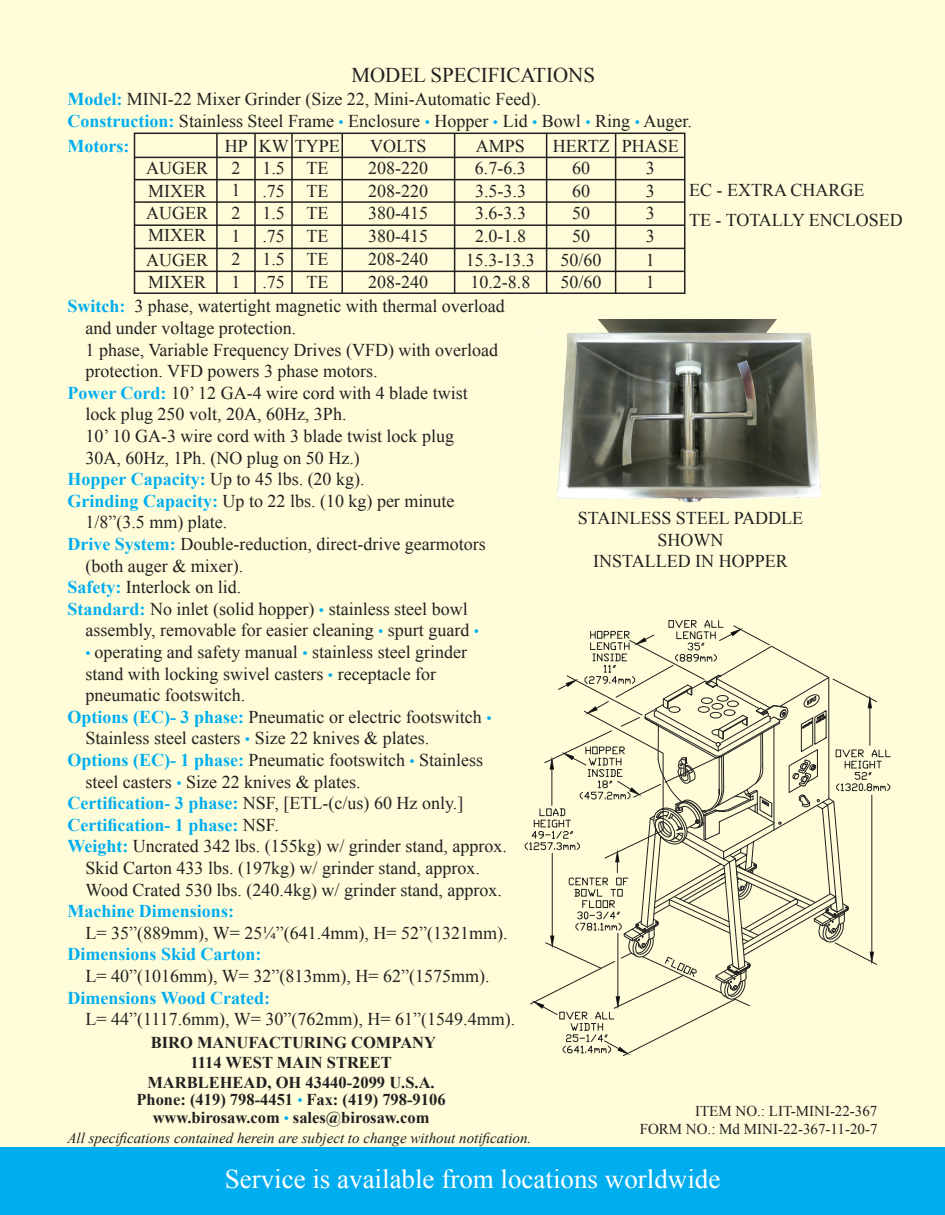
<style>
.page{position:relative;width:945px;height:1215px;background:#fffcda}
.page>*{position:absolute;margin:0;border:0;box-sizing:border-box;transform-origin:0 0}
.t1{font:27px "Times New Roman";color:#fff}
.t2{font:21px "Times New Roman";color:#231f20}
.t3{font:18px/21.6px "Times New Roman";color:#231f20}
.t4{font:700 18px "Times New Roman";color:#00aeef}
.t5{font:700 16.5px/19.8px "Times New Roman";color:#231f20;text-align:center}
.t6{font:italic 15px "Times New Roman";color:#231f20}
.t7{font:15px "Times New Roman";color:#231f20}
.s1{font-weight:700;color:#00aeef}
.s2{font-size:15px;color:#00aeef}
.s3{font-weight:400;color:#231f20}
.s4{font-weight:400;font-size:15px;color:#00aeef}
</style>
<div class="page">
<div style="left:0;top:1148px;width:945px;height:67px;background:#00aeef"></div>
<svg style="left:525px;top:620px;width:366px;height:436px"></svg>
<img style="left:557px;top:320px;width:264px;height:183px">
<div style="left:134px;top:133px;width:552px;height:161px;border:2px solid #231f20"></div>
<hr style="left:216px;top:133px;width:2px;height:160px;background:#231f20">
<hr style="left:254px;top:133px;width:2px;height:160px;background:#231f20">
<hr style="left:291px;top:133px;width:2px;height:160px;background:#231f20">
<hr style="left:342px;top:133px;width:1px;height:160px;background:#231f20">
<hr style="left:454px;top:133px;width:1px;height:160px;background:#231f20">
<hr style="left:546px;top:133px;width:1px;height:160px;background:#231f20">
<hr style="left:615px;top:133px;width:1px;height:160px;background:#231f20">
<hr style="left:135px;top:157px;width:549px;height:1px;background:#231f20">
<hr style="left:135px;top:179px;width:549px;height:1px;background:#231f20">
<hr style="left:135px;top:201px;width:549px;height:2px;background:#231f20">
<hr style="left:135px;top:224px;width:549px;height:2px;background:#231f20">
<hr style="left:134px;top:271px;width:550px;height:1px;background:#231f20">
<hr style="left:135px;top:248px;width:549px;height:1px;background:#231f20">
<p class="t2" style="left:351px;top:61px;width:245px">MODEL SPECIFICATIONS</p>
<p class="t3" style="left:68px;top:88px;width:475px"><span class="s1">Model:</span> MINI-22 Mixer Grinder (Size 22, Mini-Automatic Feed).</p>
<p class="t3" style="left:68px;top:110px;width:626px"><span class="s1">Construction:</span> Stainless Steel Frame <span class="s2">•</span> Enclosure <span class="s2">•</span> Hopper <span class="s2">•</span> Lid <span class="s2">•</span> Bowl <span class="s2">•</span> Ring <span class="s2">•</span> Auger.</p>
<p class="t4" style="left:68px;top:133px;width:63px">Motors:</p>
<p class="t3" style="left:370px;top:135px;width:58px">VOLTS</p>
<p class="t3" style="left:368px;top:180px;width:61px">208-220</p>
<p class="t3" style="left:368px;top:202px;width:61px">380-415</p>
<p class="t3" style="left:368px;top:225px;width:61px">380-415</p>
<p class="t3" style="left:476px;top:135px;width:51px">AMPS</p>
<p class="t3" style="left:622px;top:135px;width:59px">PHASE</p>
<p class="t3" style="left:646px;top:157px;width:10px">3</p>
<p class="t3" style="left:646px;top:180px;width:10px">3</p>
<p class="t3" style="left:646px;top:202px;width:10px">3</p>
<p class="t3" style="left:646px;top:225px;width:10px">3</p>
<p class="t3" style="left:225px;top:134px;width:25px">HP</p>
<p class="t3" style="left:231px;top:157px;width:10px">2</p>
<p class="t3" style="left:231px;top:179px;width:10px">1</p>
<p class="t3" style="left:231px;top:202px;width:10px">2</p>
<p class="t3" style="left:231px;top:224px;width:10px">1</p>
<p class="t3" style="left:259px;top:134px;width:83px">KW TYPE</p>
<p class="t3" style="left:262px;top:157px;width:24px">1.5</p>
<p class="t3" style="left:262px;top:179px;width:24px">.75</p>
<p class="t3" style="left:262px;top:202px;width:24px">1.5</p>
<p class="t3" style="left:262px;top:224px;width:24px">.75</p>
<p class="t3" style="left:553px;top:134px;width:58px">HERTZ</p>
<p class="t3" style="left:572px;top:157px;width:19px">60</p>
<p class="t3" style="left:572px;top:179px;width:19px">60</p>
<p class="t3" style="left:572px;top:202px;width:19px">50</p>
<p class="t3" style="left:572px;top:225px;width:19px">50</p>
<p class="t3" style="left:146px;top:157px;width:63px">AUGER</p>
<p class="t3" style="left:148px;top:179px;width:59px">MIXER</p>
<p class="t3" style="left:146px;top:202px;width:63px">AUGER</p>
<p class="t3" style="left:148px;top:224px;width:59px">MIXER</p>
<p class="t3" style="left:368px;top:157px;width:61px">208-220</p>
<p class="t3" style="left:475px;top:157px;width:52px">6.7-6.3</p>
<p class="t3" style="left:475px;top:180px;width:52px">3.5-3.3</p>
<p class="t3" style="left:306px;top:157px;width:23px">TE</p>
<p class="t3" style="left:306px;top:179px;width:23px">TE</p>
<p class="t3" style="left:306px;top:202px;width:23px">TE</p>
<p class="t3" style="left:306px;top:224px;width:23px">TE</p>
<p class="t3" style="left:689px;top:179px;width:177px">EC - EXTRA CHARGE</p>
<p class="t3" style="left:475px;top:202px;width:52px">3.6-3.3</p>
<p class="t3" style="left:475px;top:225px;width:52px">2.0-1.8</p>
<p class="t3" style="left:689px;top:209px;width:215px">TE - TOTALLY ENCLOSED</p>
<p class="t3" style="left:146px;top:248px;width:63px">AUGER</p>
<p class="t3" style="left:148px;top:271px;width:59px">MIXER</p>
<p class="t3" style="left:231px;top:248px;width:10px">2</p>
<p class="t3" style="left:231px;top:271px;width:10px">1</p>
<p class="t3" style="left:262px;top:248px;width:24px">1.5</p>
<p class="t3" style="left:262px;top:271px;width:24px">.75</p>
<p class="t3" style="left:306px;top:248px;width:23px">TE</p>
<p class="t3" style="left:306px;top:271px;width:23px">TE</p>
<p class="t3" style="left:368px;top:248px;width:61px">208-240</p>
<p class="t3" style="left:368px;top:271px;width:61px">208-240</p>
<p class="t3" style="left:466px;top:248px;width:70px">15.3-13.3</p>
<p class="t3" style="left:470px;top:271px;width:61px">10.2-8.8</p>
<p class="t3" style="left:86px;top:295px;width:421px;text-indent:-18px"><span class="s1">Switch:</span> 3 phase, watertight magnetic with thermal overload and under voltage protection.</p>
<p class="t3" style="left:86px;top:339px;width:414px">1 phase, Variable Frequency Drives (VFD) with overload protection. VFD powers 3 phase motors.</p>
<p class="t3" style="left:86px;top:382px;width:384px;text-indent:-18px"><span class="s1">Power Cord:</span> 10’ 12 GA-4 wire cord with 4 blade twist lock plug 250 volt, 20A, 60Hz, 3Ph.</p>
<p class="t3" style="left:86px;top:425px;width:370px">10’ 10 GA-3 wire cord with 3 blade twist lock plug</p>
<p class="t3" style="left:86px;top:447px;width:276px">30A, 60Hz, 1Ph. (NO plug on 50 Hz.)</p>
<p class="t3" style="left:68px;top:468px;width:299px"><span class="s1">Hopper Capacity:</span> Up to 45 lbs. (20 kg).</p>
<p class="t3" style="left:86px;top:490px;width:370px;text-indent:-18px"><span class="s1">Grinding Capacity:</span> Up to 22 lbs. (10 kg) per minute<br>1/8”(3.5 mm) plate.</p>
<p class="t3" style="left:86px;top:533px;width:402px;text-indent:-18px"><span class="s1">Drive System:</span> Double-reduction, direct-drive gearmotors (both auger &amp; mixer).</p>
<p class="t3" style="left:68px;top:576px;width:175px"><span class="s1">Safety:</span> Interlock on lid.</p>
<p class="t3" style="left:86px;top:598px;width:395px;text-indent:-18px"><span class="s1">Standard:</span> No inlet (solid hopper) <span class="s2">•</span> stainless steel bowl assembly, removable for easier cleaning <span class="s2">•</span> spurt guard <span class="s2">•</span></p>
<p class="t3" style="left:86px;top:641px;width:383px"><span class="s2">•</span> operating and safety manual <span class="s2">•</span> stainless steel grinder stand with locking swivel casters <span class="s2">•</span> receptacle for</p>
<p class="t3" style="left:86px;top:684px;width:161px">pneumatic footswitch.</p>
<p class="t3" style="left:86px;top:706px;width:408px;text-indent:-18px"><span class="s1">Options (EC)- 3 phase:</span> Pneumatic or electric footswitch <span class="s2">•<br></span>Stainless steel casters <span class="s2">•</span> Size 22 knives &amp; plates.</p>
<p class="t3" style="left:86px;top:749px;width:399px;text-indent:-18px"><span class="s1">Options (EC)- 1 phase:</span> Pneumatic footswitch <span class="s2">•</span> Stainless steel casters <span class="s2">•</span> Size 22 knives &amp; plates.</p>
<p class="t3" style="left:68px;top:792px;width:397px"><span class="s1">Certification- 3 phase:</span> NSF, [ETL-(c/us) 60 Hz only.]</p>
<p class="t4" style="left:68px;top:812px;width:213px">Certification- 1 phase: <span class="s3">NSF.</span></p>
<p class="t3" style="left:68px;top:835px;width:441px;text-align:center"><span class="s1">Weight:</span> Uncrated 342 lbs. (155kg) w/ grinder stand, approx.<br>Skid Carton 433 lbs. (197kg) w/ grinder stand, approx.</p>
<p class="t3" style="left:86px;top:879px;width:418px">Wood Crated 530 lbs. (240.4kg) w/ grinder stand, approx.</p>
<p class="t4" style="left:68px;top:899px;width:168px">Machine Dimensions:</p>
<p class="t3" style="left:86px;top:922px;width:424px">L= 35”(889mm), W= 25¼”(641.4mm), H= 52”(1321mm).</p>
<p class="t4" style="left:68px;top:942px;width:196px">Dimensions Skid Carton:</p>
<p class="t3" style="left:86px;top:965px;width:406px">L= 40”(1016mm), W= 32”(813mm), H= 62”(1575mm).</p>
<p class="t4" style="left:68px;top:985px;width:204px">Dimensions Wood Crated:</p>
<p class="t3" style="left:86px;top:1008px;width:431px">L= 44”(1117.6mm), W= 30”(762mm), H= 61”(1549.4mm).</p>
<p class="t5" style="left:151px;top:1032px;width:287px">BIRO MANUFACTURING COMPANY</p>
<p class="t5" style="left:147px;top:1052px;width:289px">1114 WEST MAIN STREET<br>MARBLEHEAD, OH 43440-2099 U.S.A.</p>
<p class="t5" style="left:136px;top:1089px;width:311px">Phone: (419) 798-4451 <span class="s4">•</span> Fax: (419) 798-9106</p>
<p class="t5" style="left:153px;top:1107px;width:278px">www.birosaw.com <span class="s4">•</span> sales@birosaw.com</p>
<p class="t6" style="left:68px;top:1127px;width:465px">All specifications contained herein are subject to change without notification.</p>
<p class="t3" style="left:561px;top:248px;width:43px">50/60</p>
<p class="t3" style="left:561px;top:271px;width:43px">50/60</p>
<p class="t3" style="left:646px;top:248px;width:10px">1</p>
<p class="t3" style="left:646px;top:271px;width:10px">1</p>
<p class="t3" style="left:578px;top:507px;width:227px;text-align:center">STAINLESS STEEL PADDLE<br>SHOWN</p>
<p class="t3" style="left:593px;top:550px;width:196px">INSTALLED IN HOPPER</p>
<p class="t7" style="left:695px;top:1101px;width:184px">ITEM NO.: LIT-MINI-22-367</p>
<p class="t7" style="left:640px;top:1119px;width:239px">FORM NO.: Md MINI-22-367-11-20-7</p>
<p class="t1" style="left:225px;top:1161px;width:497px">Service is available from locations worldwide</p>
</div>
